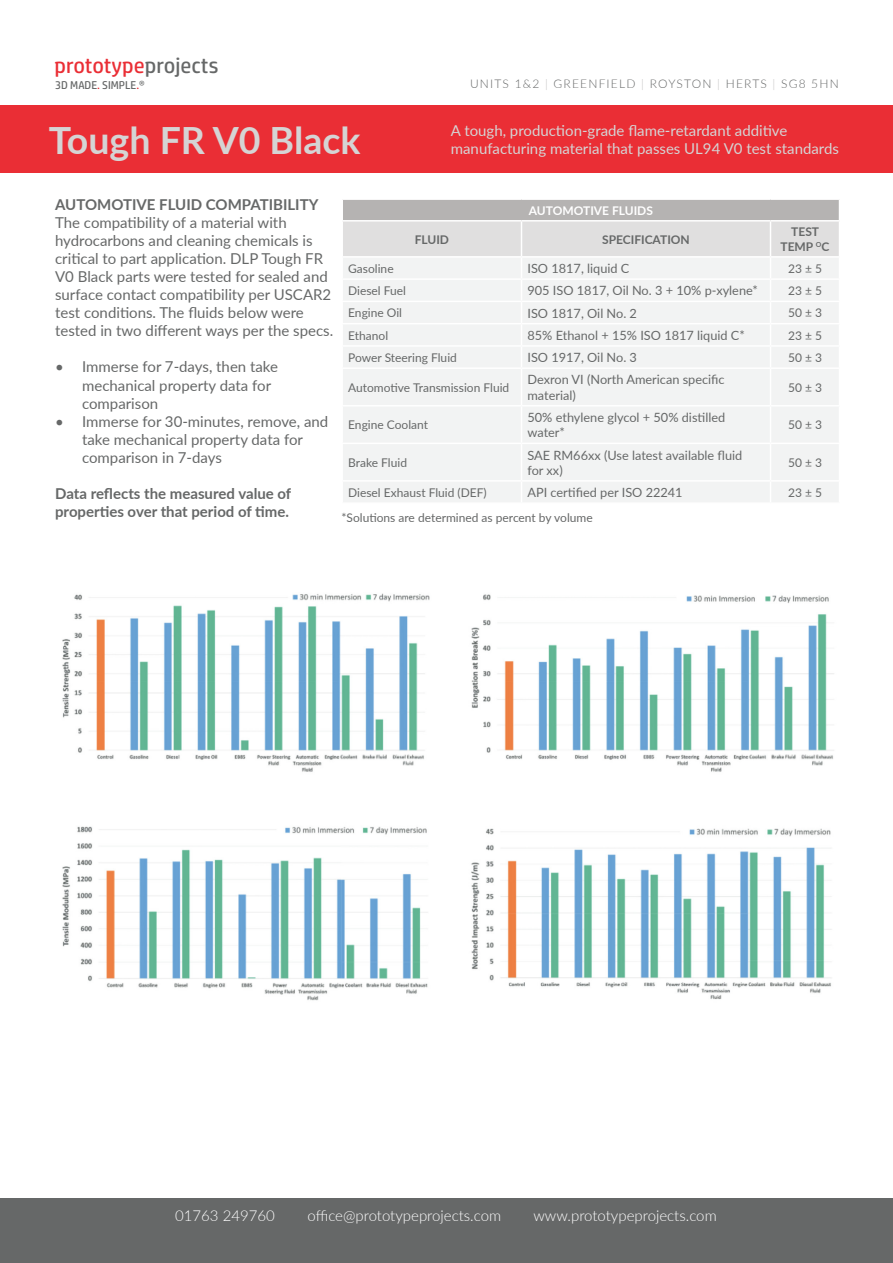
<style>
.page{position:relative;width:893px;height:1263px;background:#fff}
.page>*{position:absolute;margin:0;border:0;box-sizing:border-box;transform-origin:0 0}
.t1{font:700 37.5px "Lato";color:#d5d4d4}
.t2{font:22.2px "HP Simplified";color:#ea2e35}
.t3{font:15px/18px "Lato";color:#666868}
.t4{font:15px/18px "Lato";color:#d5d4d4}
.t5{font:700 15px/18px "Lato";color:#666868}
.t6{font:300 15px "Lato";color:#fff}
.t7{font:12.75px/15.3px "Lato";color:#666868}
.t8{font:12px "Lato";color:#666868}
.t9{font:300 12px "Lato";letter-spacing:.1em;color:#666868}
.t10{font:700 12px/14.4px "Lato";color:#666868;text-align:center}
.t11{font:700 12px "Lato";color:#fff}
.t12{font:11.25px "HP Simplified";color:#666868}
.s1{color:#666868}
.s2{color:#ea2e35}
.s3{color:#c3c2c2}
</style>
<div class="page">
<div style="left:0;top:105px;width:893px;height:67px;background:#ea2e35"></div>
<div style="left:0;top:1198px;width:893px;height:65px;background:#666868"></div>
<div style="left:343px;top:369px;width:496px;height:133px;background:#f2f3f3"></div>
<svg style="left:343px;top:200px;width:496px;height:167px"></svg>
<hr style="left:521px;top:369px;width:1px;height:36px;background:#fff">
<hr style="left:770px;top:369px;width:1px;height:36px;background:#fff">
<hr style="left:341px;top:405px;width:180px;height:1px;background:#fff">
<hr style="left:521px;top:405px;width:249px;height:1px;background:#fff">
<hr style="left:521px;top:406px;width:1px;height:37px;background:#fff">
<hr style="left:770px;top:405px;width:70px;height:1px;background:#fff">
<hr style="left:770px;top:406px;width:1px;height:37px;background:#fff">
<hr style="left:341px;top:443px;width:180px;height:1px;background:#fff">
<hr style="left:521px;top:443px;width:249px;height:1px;background:#fff">
<hr style="left:521px;top:444px;width:1px;height:36px;background:#fff">
<hr style="left:770px;top:443px;width:70px;height:1px;background:#fff">
<hr style="left:770px;top:444px;width:1px;height:36px;background:#fff">
<hr style="left:341px;top:480px;width:180px;height:2px;background:#fff">
<hr style="left:521px;top:480px;width:249px;height:2px;background:#fff">
<svg style="left:521px;top:482px;width:1px;height:20px"></svg>
<hr style="left:770px;top:480px;width:70px;height:2px;background:#fff">
<svg style="left:770px;top:482px;width:1px;height:20px"></svg>
<img style="left:62px;top:593px;width:772px;height:408px">
<h2 class="t2" style="left:55px;top:52px;width:165px">prototype<span class="s1">projects</span></h2>
<p class="t12" style="left:55px;top:79px;width:91px">3D MADE<span class="s2">.</span> SIMPLE<span class="s2">.</span>®</p>
<p class="t9" style="left:470px;top:75px;width:370px">UNITS 1&amp;2 <span class="s3">|</span> GREENFIELD <span class="s3">|</span> ROYSTON <span class="s3">|</span> HERTS <span class="s3">|</span> SG8 5HN</p>
<h1 class="t1" style="left:49px;top:113px;width:313px">Tough FR V0 Black</h1>
<p class="t4" style="left:451px;top:121px;width:390px">A tough, production-grade flame-retardant additive manufacturing material that passes UL94 V0 test standards</p>
<p class="t5" style="left:55px;top:195px;width:265px">AUTOMOTIVE FLUID COMPATIBILITY</p>
<p class="t3" style="left:55px;top:213px;width:280px">The compatibility of a material with hydrocarbons and cleaning chemicals is critical to part application. DLP Tough FR V0 Black parts were tested for sealed and surface contact compatibility per USCAR2 test conditions. The fluids below were tested in two different ways per the specs.</p>
<p class="t3" style="left:82px;top:357px;width:197px;text-indent:-27px">• Immerse for 7-days, then take mechanical property data for comparison</p>
<p class="t3" style="left:82px;top:411px;width:248px;text-indent:-27px">• Immerse for 30-minutes, remove, and take mechanical property data for comparison in 7-days</p>
<p class="t5" style="left:55px;top:483px;width:238px">Data reflects the measured value of properties over that period of time.</p>
<p class="t11" style="left:529px;top:202px;width:126px">AUTOMOTIVE FLUIDS</p>
<p class="t10" style="left:415px;top:232px;width:36px">FLUID</p>
<p class="t10" style="left:602px;top:232px;width:89px">SPECIFICATION</p>
<p class="t10" style="left:780px;top:224px;width:51px">TEST<br>TEMP <sup>O</sup>C</p>
<p class="t8" style="left:348px;top:260px;width:47px">Gasoline</p>
<p class="t7" style="left:527px;top:260px;width:103px">ISO 1817, liquid C</p>
<p class="t8" style="left:788px;top:260px;width:35px">23 ± 5</p>
<p class="t8" style="left:348px;top:282px;width:59px">Diesel Fuel</p>
<p class="t7" style="left:527px;top:283px;width:232px">905 ISO 1817, Oil No. 3 + 10% p-xylene*</p>
<p class="t8" style="left:788px;top:282px;width:35px">23 ± 5</p>
<p class="t8" style="left:348px;top:304px;width:55px">Engine Oil</p>
<p class="t7" style="left:527px;top:305px;width:111px">ISO 1817, Oil No. 2</p>
<p class="t8" style="left:788px;top:304px;width:35px">50 ± 3</p>
<p class="t8" style="left:348px;top:327px;width:41px">Ethanol</p>
<p class="t7" style="left:527px;top:327px;width:219px">85% Ethanol + 15% ISO 1817 liquid C*</p>
<p class="t8" style="left:788px;top:327px;width:35px">23 ± 5</p>
<p class="t8" style="left:348px;top:349px;width:110px">Power Steering Fluid</p>
<p class="t7" style="left:527px;top:349px;width:111px">ISO 1917, Oil No. 3</p>
<p class="t8" style="left:788px;top:349px;width:35px">50 ± 3</p>
<p class="t8" style="left:348px;top:379px;width:163px">Automotive Transmission Fluid</p>
<p class="t7" style="left:527px;top:372px;width:199px">Dexron VI (North American specific material)</p>
<p class="t8" style="left:788px;top:379px;width:35px">50 ± 3</p>
<p class="t8" style="left:348px;top:416px;width:81px">Engine Coolant</p>
<p class="t7" style="left:527px;top:409px;width:199px">50% ethylene glycol + 50% distilled water*</p>
<p class="t8" style="left:788px;top:416px;width:35px">50 ± 3</p>
<p class="t8" style="left:348px;top:454px;width:60px">Brake Fluid</p>
<p class="t7" style="left:527px;top:447px;width:216px">SAE RM66xx (Use latest available fluid for xx)</p>
<p class="t8" style="left:788px;top:454px;width:35px">50 ± 3</p>
<p class="t8" style="left:348px;top:484px;width:140px">Diesel Exhaust Fluid (DEF)</p>
<p class="t7" style="left:527px;top:484px;width:157px">API certified per ISO 22241</p>
<p class="t8" style="left:788px;top:484px;width:35px">23 ± 5</p>
<p class="t8" style="left:341px;top:509px;width:253px">*Solutions are determined as percent by volume</p>
<p class="t6" style="left:175px;top:1205px;width:101px">01763 249760</p>
<p class="t6" style="left:307px;top:1205px;width:195px">office@prototypeprojects.com</p>
<p class="t6" style="left:533px;top:1205px;width:185px">www.prototypeprojects.com</p>
</div>
